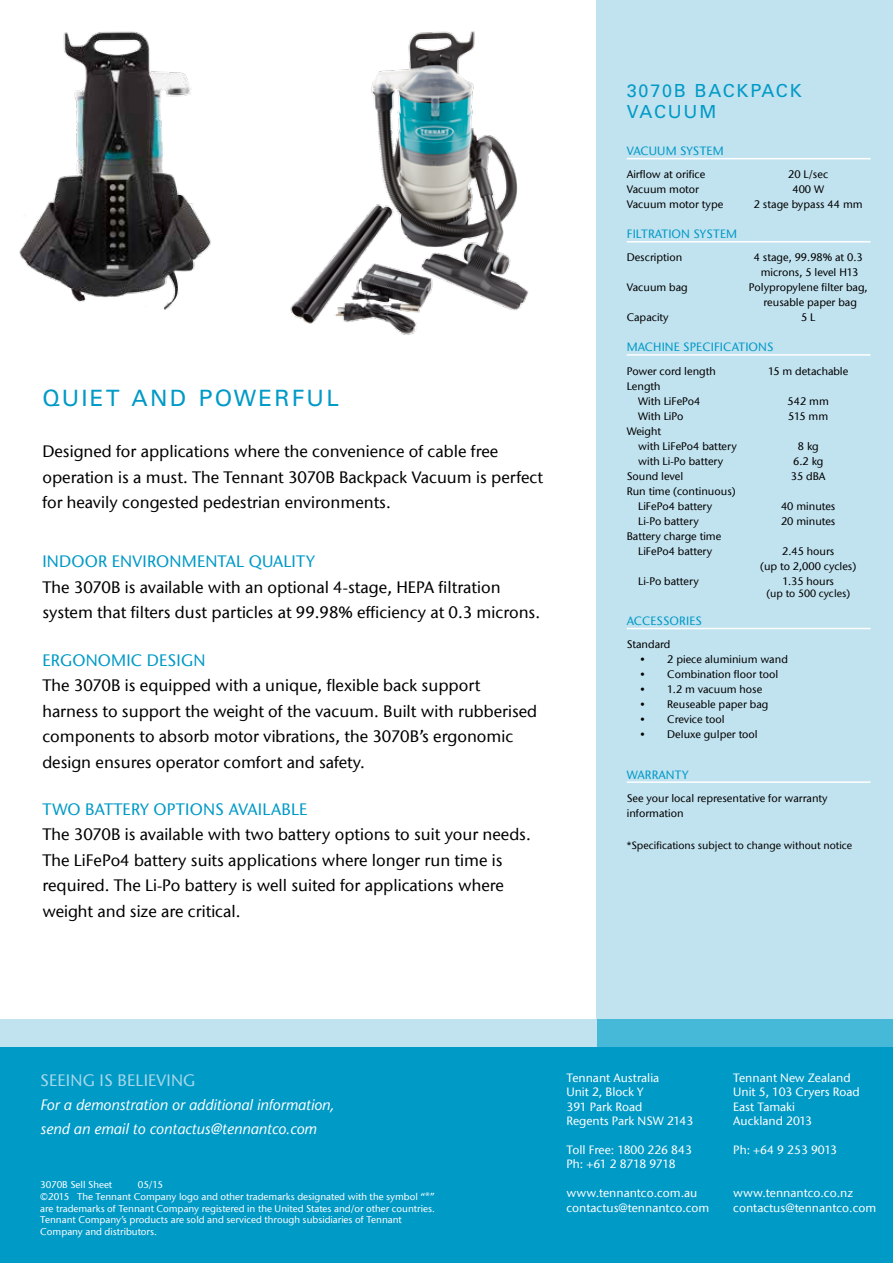
<style>
.page{position:relative;width:893px;height:1263px;background:#fff}
.page>*{position:absolute;margin:0;border:0;box-sizing:border-box;transform-origin:0 0}
.t1{font:22.5px "Univers LT Std";letter-spacing:.1em;color:#009ac7}
.t2{font:18px/21.6px "Univers LT Std";letter-spacing:.1em;color:#009ac7}
.t3{font:500 16.5px/25.5px "Stone Sans ITC";color:#000}
.t4{font:500 16.5px "Stone Sans ITC";letter-spacing:.01em;color:#009ac7}
.t5{font:500 16.5px "Stone Sans ITC";letter-spacing:.01em;color:#a5d7e9}
.t6{font:italic 15px/24px "Stone Sans";color:#fff}
.t7{font:500 12px/14.4px "Stone Sans ITC";color:#fff}
.t8{font:500 12px "Stone Sans ITC";letter-spacing:.01em;color:#009ac7}
.t9{font:500 10.8px/15px "Stone Sans ITC";color:#000;text-align:center}
.t10{font:500 10.5px "Stone Sans ITC";color:#000}
.t11{font:500 9.75px/11.7px "Stone Sans ITC";color:#fff}
</style>
<div class="page">
<div style="left:0;top:1046px;width:893px;height:217px;background:#009ac7"></div>
<div style="left:596px;top:0;width:297px;height:1026px;background:#c1e2ef"></div>
<hr style="left:627px;top:158px;width:243px;height:1px;background:#fff">
<hr style="left:627px;top:241px;width:243px;height:2px;background:#fff">
<hr style="left:627px;top:354px;width:243px;height:2px;background:#fff">
<hr style="left:627px;top:628px;width:243px;height:1px;background:#fff">
<hr style="left:627px;top:781px;width:243px;height:2px;background:#fff">
<div style="left:588px;top:1019px;width:305px;height:27px;background:#46b9d9"></div>
<div style="left:0;top:1019px;width:596px;height:27px;background:#c1e2ef"></div>
<img style="left:19px;top:31px;width:192px;height:279px">
<img style="left:290px;top:31px;width:239px;height:304px">
<h1 class="t1" style="left:42px;top:385px;width:298px">QUIET AND POWERFUL</h1>
<p class="t3" style="left:42px;top:439px;width:502px">Designed for applications where the convenience of cable free operation is a must. The Tennant 3070B Backpack Vacuum is perfect for heavily congested pedestrian environments.</p>
<p class="t4" style="left:42px;top:552px;width:274px">INDOOR ENVIRONMENTAL QUALITY</p>
<p class="t3" style="left:42px;top:574px;width:499px">The 3070B is available with an optional 4-stage, HEPA filtration system that filters dust particles at 99.98% efficiency at 0.3 microns.</p>
<p class="t4" style="left:42px;top:650px;width:165px">ERGONOMIC DESIGN</p>
<p class="t3" style="left:42px;top:672px;width:496px">The 3070B is equipped with a unique, flexible back support harness to support the weight of the vacuum. Built with rubberised components to absorb motor vibrations, the 3070B’s ergonomic design ensures operator comfort and safety.</p>
<p class="t4" style="left:42px;top:799px;width:267px">TWO BATTERY OPTIONS AVAILABLE</p>
<p class="t3" style="left:42px;top:821px;width:490px">The 3070B is available with two battery options to suit your needs.<br>The LiFePo4 battery suits applications where longer run time is required. The Li-Po battery is well suited for applications where weight and size are critical.</p>
<p class="t2" style="left:627px;top:80px;width:177px">3070B BACKPACK<br>VACUUM</p>
<p class="t8" style="left:627px;top:144px;width:98px">VACUUM SYSTEM</p>
<p class="t9" style="left:627px;top:167px;width:80px">Airflow at orifice</p>
<p class="t9" style="left:788px;top:167px;width:41px">20 L/sec</p>
<p class="t9" style="left:627px;top:182px;width:74px">Vacuum motor</p>
<p class="t9" style="left:792px;top:182px;width:33px">400 W</p>
<p class="t9" style="left:627px;top:197px;width:98px">Vacuum motor type</p>
<p class="t9" style="left:754px;top:197px;width:110px">2 stage bypass 44 mm</p>
<p class="t8" style="left:627px;top:227px;width:112px">FILTRATION SYSTEM</p>
<p class="t9" style="left:627px;top:250px;width:57px">Description</p>
<p class="t9" style="left:754px;top:250px;width:111px">4 stage, 99.98% at 0.3 microns, 5 level H13</p>
<p class="t9" style="left:627px;top:280px;width:62px">Vacuum bag</p>
<p class="t9" style="left:749px;top:280px;width:120px">Polypropylene filter bag, reusable paper bag</p>
<p class="t9" style="left:627px;top:310px;width:44px">Capacity</p>
<p class="t9" style="left:801px;top:310px;width:16px">5 L</p>
<p class="t8" style="left:627px;top:340px;width:148px">MACHINE SPECIFICATIONS</p>
<p class="t9" style="left:627px;top:363px;width:91px">Power cord length</p>
<p class="t9" style="left:768px;top:363px;width:82px">15 m detachable</p>
<p class="t9" style="left:638px;top:378px;width:64px;text-align:left;text-indent:-11px">Length<br>With LiFePo4</p>
<p class="t9" style="left:788px;top:393px;width:43px">542 mm</p>
<p class="t9" style="left:638px;top:408px;width:47px">With LiPo</p>
<p class="t9" style="left:788px;top:408px;width:41px">515 mm</p>
<p class="t9" style="left:638px;top:423px;width:100px;text-align:left;text-indent:-11px">Weight<br>with LiFePo4 battery</p>
<p class="t9" style="left:798px;top:438px;width:22px">8 kg</p>
<p class="t9" style="left:638px;top:453px;width:87px">with Li-Po battery</p>
<p class="t9" style="left:793px;top:453px;width:32px">6.2 kg</p>
<p class="t9" style="left:627px;top:468px;width:58px">Sound level</p>
<p class="t9" style="left:791px;top:468px;width:36px">35 dBA</p>
<p class="t9" style="left:638px;top:483px;width:99px;text-align:left;text-indent:-11px">Run time (continuous)<br>LiFePo4 battery</p>
<p class="t9" style="left:781px;top:498px;width:56px">40 minutes</p>
<p class="t9" style="left:638px;top:513px;width:62px">Li-Po battery</p>
<p class="t9" style="left:781px;top:513px;width:56px">20 minutes</p>
<p class="t9" style="left:627px;top:528px;width:96px">Battery charge time<br>LiFePo4 battery</p>
<p class="t9" style="left:760px;top:543px;width:98px">2.45 hours<br>(up to 2,000 cycles)</p>
<p class="t9" style="left:638px;top:573px;width:62px">Li-Po battery</p>
<p class="t9" style="left:782px;top:573px;width:53px">1.35 hours</p>
<p class="t10" style="left:766px;top:587px;width:85px">(up to 500 cycles)</p>
<p class="t8" style="left:627px;top:614px;width:77px">ACCESSORIES</p>
<p class="t9" style="left:627px;top:637px;width:45px">Standard</p>
<p class="t9" style="left:640px;top:652px;width:149px">• 2 piece aluminium wand</p>
<p class="t9" style="left:640px;top:667px;width:140px">• Combination floor tool</p>
<p class="t9" style="left:640px;top:682px;width:124px">• 1.2 m vacuum hose</p>
<p class="t9" style="left:640px;top:697px;width:130px">• Reuseable paper bag</p>
<p class="t9" style="left:640px;top:712px;width:86px">• Crevice tool</p>
<p class="t9" style="left:640px;top:727px;width:119px">• Deluxe gulper tool</p>
<p class="t8" style="left:627px;top:767px;width:63px">WARRANTY</p>
<p class="t9" style="left:627px;top:790px;width:202px;text-align:left">See your local representative for warranty information</p>
<p class="t10" style="left:627px;top:839px;width:227px">*Specifications subject to change without notice</p>
<p class="t5" style="left:40px;top:1070px;width:157px">SEEING IS BELIEVING</p>
<p class="t6" style="left:40px;top:1092px;width:296px">For a demonstration or additional information, send an email to contactus@tennantco.com</p>
<p class="t11" style="left:40px;top:1179px;width:396px;text-indent:97px">05/15<br>©2015 The Tennant Company logo and other trademarks designated with the symbol “®” are trademarks of Tennant Company registered in the United States and/or other countries.<br>Tennant Company’s products are sold and serviced through subsidiaries of Tennant Company and distributors.</p>
<p class="t11" style="left:40px;top:1179px;width:73px">3070B Sell Sheet</p>
<p class="t7" style="left:566px;top:1070px;width:128px">Tennant Australia<br>Unit 2, Block Y<br>391 Park Road<br>Regents Park NSW 2143</p>
<p class="t7" style="left:566px;top:1142px;width:127px">Toll Free: 1800 226 843<br>Ph: +61 2 8718 9718</p>
<p class="t7" style="left:566px;top:1186px;width:144px">www.tennantco.com.au contactus@tennantco.com</p>
<p class="t7" style="left:733px;top:1070px;width:128px">Tennant New Zealand<br>Unit 5, 103 Cryers Road<br>East Tamaki<br>Auckland 2013</p>
<p class="t7" style="left:733px;top:1142px;width:105px">Ph: +64 9 253 9013</p>
<p class="t7" style="left:733px;top:1186px;width:144px">www.tennantco.co.nz contactus@tennantco.com</p>
</div>
